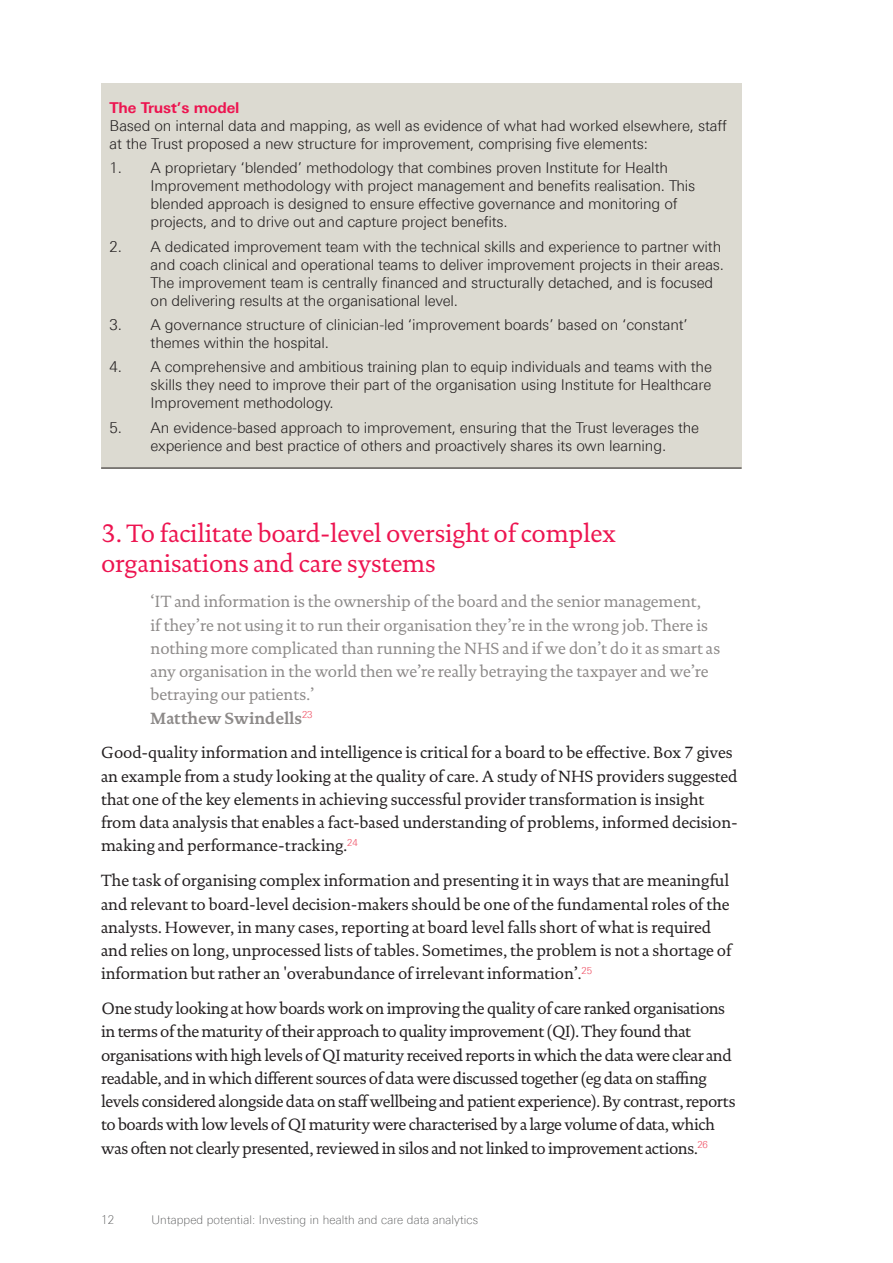
<style>
.page{position:relative;width:893px;height:1263px;background:#fff}
.page>*{position:absolute;margin:0;border:0;box-sizing:border-box;transform-origin:0 0}
.Header_2{font:25.5px/30px "DTL Documenta TOT";letter-spacing:-.01em;color:#ed1450}
.Body_para{font:16.5px/23.2px "DTL Documenta TOT";letter-spacing:-.01em;color:#231f20}
.Body_para-2{font:16.5px/23.2px "DTL Documenta TOT";letter-spacing:-.03em;color:#231f20}
.Blockquote{font:16.5px/23.2px "DTL Documenta TOT";letter-spacing:-.01em;color:#8d8a89}
.Box_1_body{font:300 15px/18px "LT Univers Basic";letter-spacing:-.01em;color:#231f20}
.Box_1_subhead{font:700 15px "Linotype Univers 630";letter-spacing:-.01em;color:#ed1450}
.t1{font:100 12px "Linotype Univers 230";letter-spacing:.01em;color:#4b4c4d}
.s1{font-weight:700}
</style>
<div class="page">
<div style="left:101px;top:83px;width:641px;height:43px;background:#dcdad1"></div>
<div style="left:101px;top:112px;width:641px;height:48px;background:#dcdad1"></div>
<div style="left:101px;top:154px;width:641px;height:85px;background:#dcdad1"></div>
<div style="left:101px;top:232px;width:641px;height:85px;background:#dcdad1"></div>
<div style="left:101px;top:311px;width:641px;height:48px;background:#dcdad1"></div>
<div style="left:101px;top:353px;width:641px;height:67px;background:#dcdad1"></div>
<div style="left:101px;top:413px;width:641px;height:55px;background:#dcdad1"></div>
<hr style="left:101px;top:468px;width:641px;height:1px;background:#231f20">
<p class="Box_1_subhead" style="left:110px;top:99px;width:131px">The Trust’s model</p>
<p class="Box_1_body" style="left:110px;top:116px;width:619px">Based on internal data and mapping, as well as evidence of what had worked elsewhere, staff at the Trust proposed a new structure for improvement, comprising five elements:</p>
<p class="Box_1_body" style="left:151px;top:159px;width:546px;text-indent:-41px">1. A proprietary ‘blended’ methodology that combines proven Institute for Health Improvement methodology with project management and benefits realisation. This blended approach is designed to ensure effective governance and monitoring of projects, and to drive out and capture project benefits.</p>
<p class="Box_1_body" style="left:151px;top:237px;width:575px;text-indent:-41px">2. A dedicated improvement team with the technical skills and experience to partner with and coach clinical and operational teams to deliver improvement projects in their areas.<br>The improvement team is centrally financed and structurally detached, and is focused on delivering results at the organisational level.</p>
<p class="Box_1_body" style="left:151px;top:316px;width:539px;text-indent:-41px">3. A governance structure of clinician-led ‘improvement boards’ based on ‘constant’ themes within the hospital.</p>
<p class="Box_1_body" style="left:151px;top:358px;width:563px;text-align:justify;text-indent:-41px">4. A comprehensive and ambitious training plan to equip individuals and teams with the skills they need to improve their part of the organisation using Institute for Healthcare Improvement methodology.</p>
<p class="Box_1_body" style="left:110px;top:418px;width:591px;text-align:center">5. An evidence-based approach to improvement, ensuring that the Trust leverages the experience and best practice of others and proactively shares its own learning.</p>
<p class="Header_2" style="left:101px;top:519px;width:516px">3. To facilitate board-level oversight of complex organisations and care systems</p>
<p class="Blockquote" style="left:151px;top:590px;width:571px">‘IT and information is the ownership of the board and the senior management,<br>if they’re not using it to run their organisation they’re in the wrong job. There is nothing more complicated than running the NHS and if we don’t do it as smart as any organisation in the world then we’re really betraying the taxpayer and we’re betraying our patients.’<br><span class="s1">Matthew Swindells</span><sup>23</sup></p>
<p class="Body_para" style="left:101px;top:741px;width:638px">Good-quality information and intelligence is critical for a board to be effective. Box 7 gives an example from a study looking at the quality of care. A study of NHS providers suggested that one of the key elements in achieving successful provider transformation is insight from data analysis that enables a fact-based understanding of problems, informed decision&shy;making and performance-tracking.<sup>24</sup></p>
<p class="Body_para" style="left:101px;top:869px;width:632px">The task of organising complex information and presenting it in ways that are meaningful and relevant to board-level decision-makers should be one of the fundamental roles of the analysts. However, in many cases, reporting at board level falls short of what is required and relies on long, unprocessed lists of tables. Sometimes, the problem is not a shortage of information but rather an 'overabundance of irrelevant information’.<sup>25</sup></p>
<p class="Body_para-2" style="left:101px;top:997px;width:636px">One study looking at how boards work on improving the quality of care ranked organisations in terms of the maturity of their approach to quality improvement (QI). They found that organisations with high levels of QI maturity received reports in which the data were clear and readable, and in which different sources of data were discussed together (eg data on staffing levels considered alongside data on staff wellbeing and patient experience). By contrast, reports to boards with low levels of QI maturity were characterised by a large volume of data, which was often not clearly presented, reviewed in silos and not linked to improvement actions.<sup>26</sup></p>
<p class="t1" style="left:101px;top:1213px;width:15px">12</p>
<p class="t1" style="left:151px;top:1213px;width:328px">Untapped potential: Investing in health and care data analytics</p>
</div>
